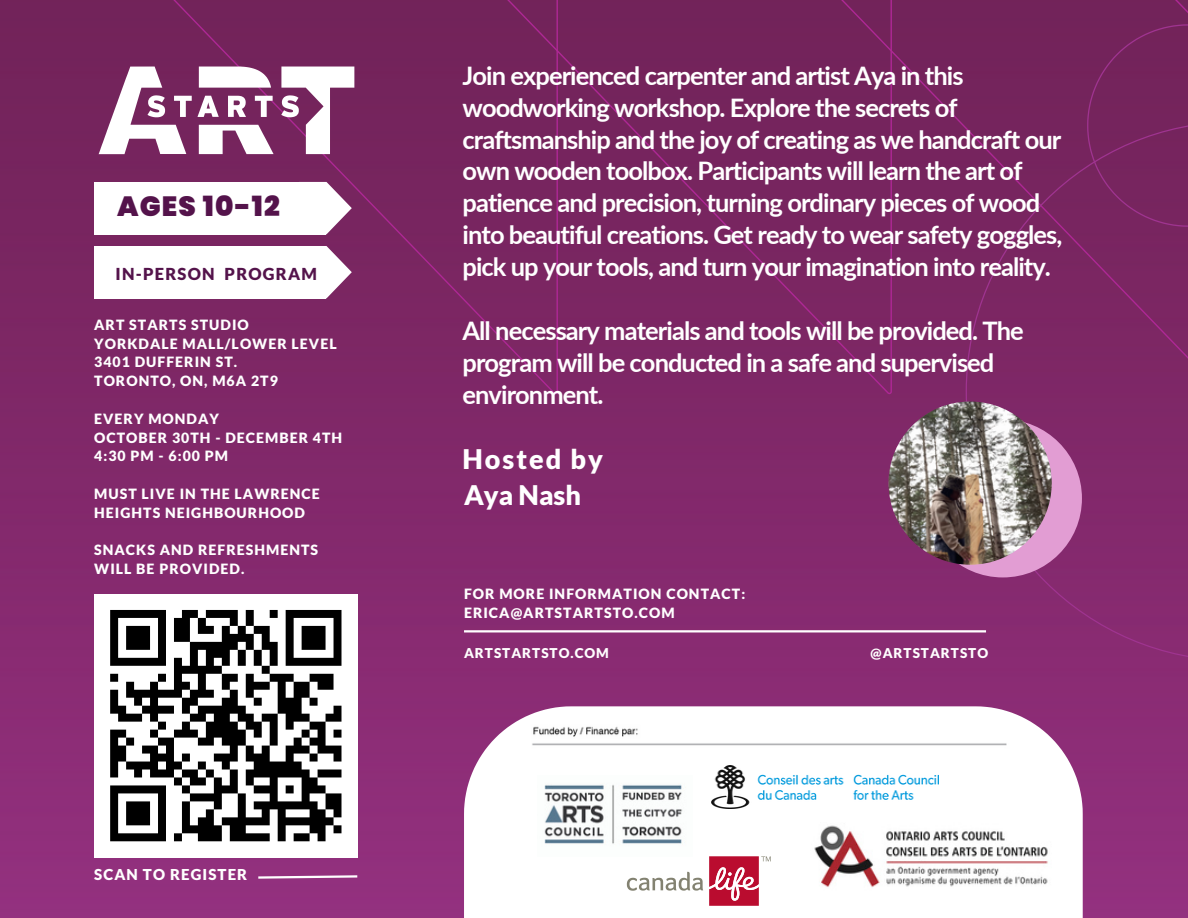
<style>
.page{position:relative;width:1188px;height:918px;background:#fff}
.page>*{position:absolute;margin:0;border:0;box-sizing:border-box;transform-origin:0 0}
.t1{font:900 27.9px "Poppins";letter-spacing:.04em;color:#54134b}
.t2{font:900 27px "Lato";letter-spacing:.075em;color:#fff}
.t3{font:700 25.5px/31.8px "Lato";letter-spacing:-.035em;color:#fff}
.t4{font:900 16.5px "Lato";letter-spacing:.075em;color:#54134b}
.t5{font:900 15px "Lato";letter-spacing:.075em;color:#fff}
.t6{font:900 14.1px/18.9px "Lato";letter-spacing:.075em;color:#fff}
.t7{font:900 13.5px "Lato";letter-spacing:.075em;color:#fff}
</style>
<div class="page">
<img style="left:0;top:0;width:1188px;height:918px">
<svg style="left:892px;top:0;width:296px;height:394px;background:#75245d"></svg>
<div style="left:558px;top:0;width:334px;height:394px;background:#77255f"></div>
<div style="left:35px;top:0;width:523px;height:394px;background:#77255f"></div>
<svg style="left:281px;top:67px;width:73px;height:87px"></svg>
<svg style="left:99px;top:67px;width:175px;height:87px"></svg>
<div style="left:94px;top:246px;width:231px;height:53px;background:#fff"></div>
<svg style="left:325px;top:246px;width:27px;height:52px"></svg>
<svg style="left:256px;top:874px;width:104px;height:6px"></svg>
<hr style="left:464px;top:630px;width:522px;height:2px;background:#fff">
<svg style="left:464px;top:706px;width:619px;height:212px"></svg>
<svg style="left:966px;top:121px;width:222px;height:540px;background:#7e2766"></svg>
<div style="left:924px;top:419px;width:158px;height:158px;background:#e29dd3;border-radius:50%"></div>
<img style="left:888px;top:402px;width:164px;height:163px;border-radius:50%">
<img style="left:711px;top:766px;width:228px;height:43px">
<img style="left:537px;top:776px;width:155px;height:81px">
<img style="left:811px;top:823px;width:240px;height:67px">
<div style="left:94px;top:182px;width:231px;height:53px;background:#fff"></div>
<svg style="left:325px;top:182px;width:27px;height:52px"></svg>
<div style="left:94px;top:594px;width:263px;height:263px;background:#fff"></div>
<svg style="left:110px;top:610px;width:232px;height:232px"></svg>
<svg style="left:627px;top:872px;width:76px;height:19px"></svg>
<svg style="left:709px;top:856px;width:62px;height:50px"></svg>
<img style="left:532px;top:718px;width:481px;height:39px">
<p class="t1" style="left:117px;top:187px;width:164px">AGES 10-12</p>
<p class="t4" style="left:116px;top:263px;width:203px">IN-PERSON PROGRAM</p>
<p class="t6" style="left:94px;top:315px;width:156px">ART STARTS STUDIO</p>
<p class="t6" style="left:94px;top:334px;width:244px">YORKDALE MALL/LOWER LEVEL</p>
<p class="t6" style="left:94px;top:352px;width:144px">3401 DUFFERIN ST.</p>
<p class="t6" style="left:94px;top:371px;width:185px">TORONTO, ON, M6A 2T9</p>
<p class="t6" style="left:94px;top:409px;width:126px">EVERY MONDAY</p>
<p class="t6" style="left:94px;top:428px;width:249px">OCTOBER 30TH - DECEMBER 4TH</p>
<p class="t6" style="left:94px;top:446px;width:135px">4:30 PM - 6:00 PM</p>
<p class="t6" style="left:94px;top:484px;width:227px">MUST LIVE IN THE LAWRENCE<br>HEIGHTS NEIGHBOURHOOD</p>
<p class="t6" style="left:94px;top:540px;width:226px">SNACKS AND REFRESHMENTS<br>WILL BE PROVIDED.</p>
<p class="t5" style="left:94px;top:865px;width:155px">SCAN TO REGISTER</p>
<p class="t3" style="left:463px;top:59px;width:601px">Join experienced carpenter and artist Aya in this woodworking workshop. Explore the secrets of craftsmanship and the joy of creating as we handcraft our own wooden toolbox. Participants will learn the art of patience and precision, turning ordinary pieces of wood into beautiful creations. Get ready to wear safety goggles, pick up your tools, and turn your imagination into reality.</p>
<p class="t3" style="left:463px;top:314px;width:563px">All necessary materials and tools will be provided. The program will be conducted in a safe and supervised environment.</p>
<p class="t2" style="left:463px;top:442px;width:142px">Hosted by</p>
<p class="t2" style="left:464px;top:479px;width:119px">Aya Nash</p>
<p class="t6" style="left:464px;top:584px;width:283px">FOR MORE INFORMATION CONTACT:</p>
<p class="t6" style="left:464px;top:603px;width:212px">ERICA@ARTSTARTSTO.COM</p>
<p class="t7" style="left:464px;top:645px;width:146px">ARTSTARTSTO.COM</p>
<p class="t7" style="left:871px;top:645px;width:119px">@ARTSTARTSTO</p>
</div>
